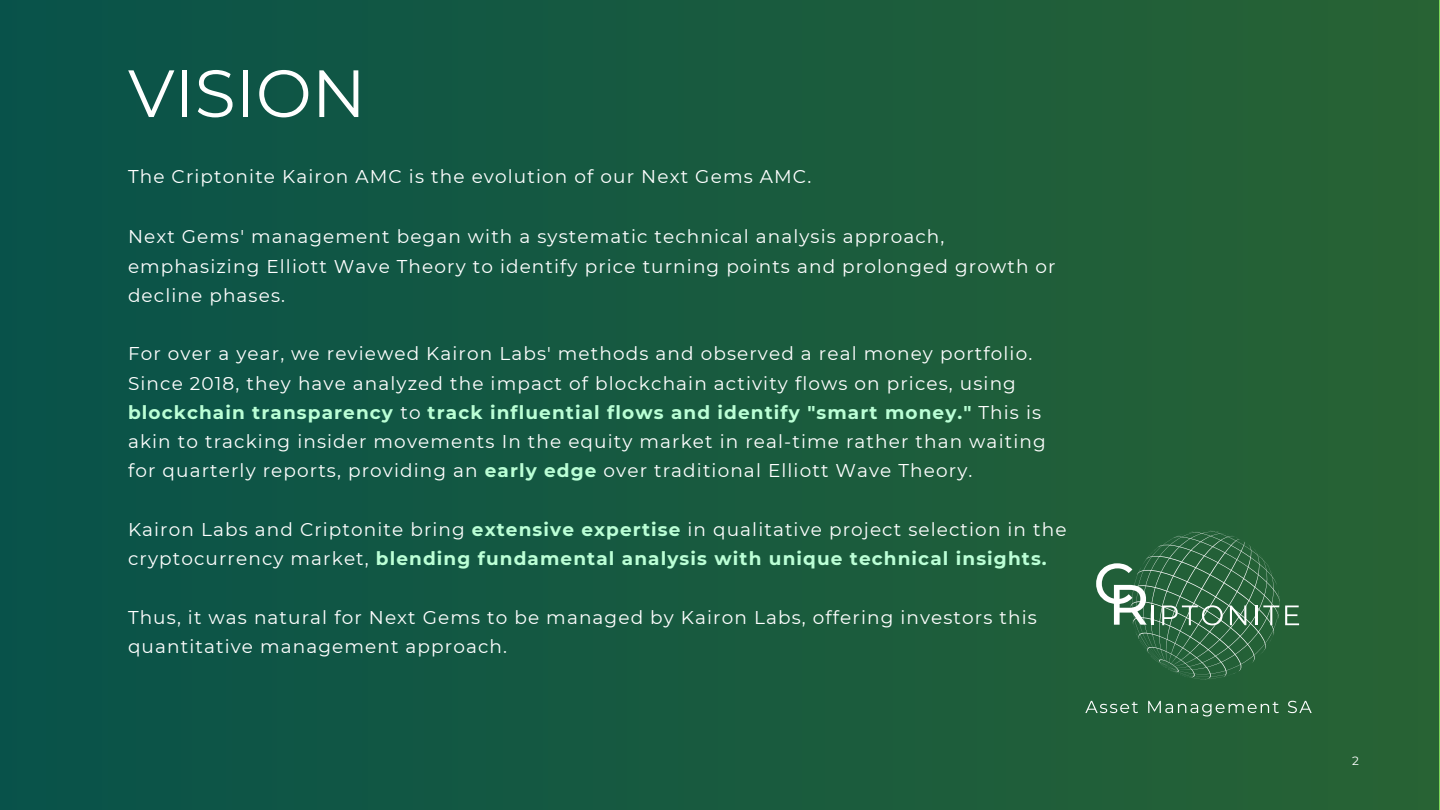
<style>
.page{position:relative;width:1440px;height:810px;background:#fff}
.page>*{position:absolute;margin:0;border:0;box-sizing:border-box;transform-origin:0 0}
.t1{font:66.7px "Montserrat";color:#fff}
.t2{font:18.5px/29.2px "Montserrat";letter-spacing:.06em;color:#fff}
.t3{font:12px "Montserrat";color:#fff}
.s1{font-weight:700;color:#bbffd6}
</style>
<div class="page">
<div style="left:0;top:0;width:1439px;height:810px;background:linear-gradient(to right,#08524a,#286334)"></div>
<svg style="left:1085px;top:701px;width:53px;height:12px"></svg>
<svg style="left:1148px;top:701px;width:131px;height:15px;background:#497c5a"></svg>
<svg style="left:1288px;top:701px;width:24px;height:12px"></svg>
<svg style="left:1096px;top:531px;width:203px;height:148px;background:#3a714d"></svg>
<h1 class="t1" style="left:128px;top:52px;width:239px">VISION</h1>
<p class="t2" style="left:128px;top:162px;width:685px">The Criptonite Kairon AMC is the evolution of our Next Gems AMC.</p>
<p class="t2" style="left:128px;top:222px;width:929px">Next Gems' management began with a systematic technical analysis approach, emphasizing Elliott Wave Theory to identify price turning points and prolonged growth or decline phases.</p>
<p class="t2" style="left:128px;top:339px;width:919px">For over a year, we reviewed Kairon Labs' methods and observed a real money portfolio.<br>Since 2018, they have analyzed the impact of blockchain activity flows on prices, using <span class="s1">blockchain transparency</span> to <span class="s1">track influential flows and identify "smart money."</span> This is akin to tracking insider movements In the equity market in real-time rather than waiting for quarterly reports, providing an <span class="s1">early edge</span> over traditional Elliott Wave Theory.</p>
<p class="t2" style="left:128px;top:515px;width:940px">Kairon Labs and Criptonite bring <span class="s1">extensive expertise</span> in qualitative project selection in the cryptocurrency market, <span class="s1">blending fundamental analysis with unique technical insights.</span></p>
<p class="t2" style="left:128px;top:602px;width:910px">Thus, it was natural for Next Gems to be managed by Kairon Labs, offering investors this quantitative management approach.</p>
<p class="t3" style="left:1352px;top:753px;width:8px">2</p>
</div>
